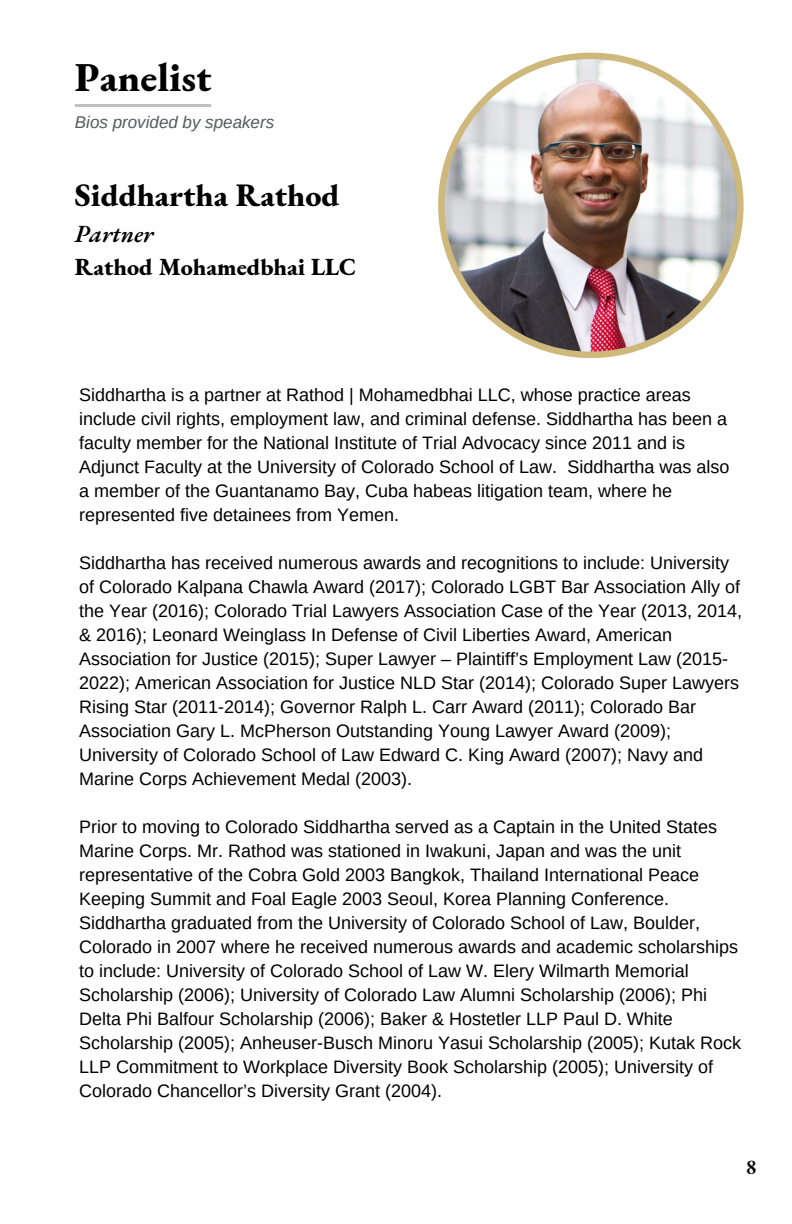
<style>
.page{position:relative;width:792px;height:1224px;background:#fff}
.page>*{position:absolute;margin:0;border:0;box-sizing:border-box;transform-origin:0 0}
.t1{font:800 40px "EB Garamond";color:#000}
.t2{font:800 32px "EB Garamond";color:#000}
.t3{font:800 24px "EB Garamond";color:#000}
.t4{font:italic 600 24px "EB Garamond";color:#000}
.t5{font:600 20.8px "EB Garamond";color:#000}
.t6{font:18px/24px "Arimo";color:#000}
.t7{font:italic 17px "Arimo";color:#565a5c}
</style>
<div class="page">
<div style="left:438px;top:53px;width:306px;height:305px;background:#cfb87c;border-radius:50%"></div>
<img style="left:445px;top:59px;width:292px;height:293px;border-radius:50%">
<hr style="left:75px;top:104px;width:136px;height:3px;background:#a2a4a3">
<p class="t1" style="left:75px;top:50px;width:138px">Panelist</p>
<p class="t7" style="left:75px;top:112px;width:201px">Bios provided by speakers</p>
<p class="t2" style="left:75px;top:174px;width:266px">Siddhartha Rathod</p>
<p class="t4" style="left:75px;top:218px;width:80px">Partner</p>
<p class="t3" style="left:75px;top:251px;width:283px">Rathod Mohamedbhai LLC</p>
<p class="t6" style="left:79px;top:383px;width:652px">Siddhartha is a partner at Rathod | Mohamedbhai LLC, whose practice areas include civil rights, employment law, and criminal defense. Siddhartha has been a faculty member for the National Institute of Trial Advocacy since 2011 and is Adjunct Faculty at the University of Colorado School of Law. Siddhartha was also a member of the Guantanamo Bay, Cuba habeas litigation team, where he represented five detainees from Yemen.</p>
<p class="t6" style="left:79px;top:551px;width:664px">Siddhartha has received numerous awards and recognitions to include: University of Colorado Kalpana Chawla Award (2017); Colorado LGBT Bar Association Ally of the Year (2016); Colorado Trial Lawyers Association Case of the Year (2013, 2014, &amp; 2016); Leonard Weinglass In Defense of Civil Liberties Award, American Association for Justice (2015); Super Lawyer – Plaintiff’s Employment Law (2015- 2022); American Association for Justice NLD Star (2014); Colorado Super Lawyers Rising Star (2011-2014); Governor Ralph L. Carr Award (2011); Colorado Bar Association Gary L. McPherson Outstanding Young Lawyer Award (2009); University of Colorado School of Law Edward C. King Award (2007); Navy and Marine Corps Achievement Medal (2003).</p>
<p class="t6" style="left:79px;top:815px;width:663px">Prior to moving to Colorado Siddhartha served as a Captain in the United States Marine Corps. Mr. Rathod was stationed in Iwakuni, Japan and was the unit representative of the Cobra Gold 2003 Bangkok, Thailand International Peace Keeping Summit and Foal Eagle 2003 Seoul, Korea Planning Conference.<br>Siddhartha graduated from the University of Colorado School of Law, Boulder, Colorado in 2007 where he received numerous awards and academic scholarships to include: University of Colorado School of Law W. Elery Wilmarth Memorial Scholarship (2006); University of Colorado Law Alumni Scholarship (2006); Phi Delta Phi Balfour Scholarship (2006); Baker &amp; Hostetler LLP Paul D. White Scholarship (2005); Anheuser-Busch Minoru Yasui Scholarship (2005); Kutak Rock LLP Commitment to Workplace Diversity Book Scholarship (2005); University of Colorado Chancellor’s Diversity Grant (2004).</p>
<p class="t5" style="left:746px;top:1153px;width:12px">8</p>
</div>
